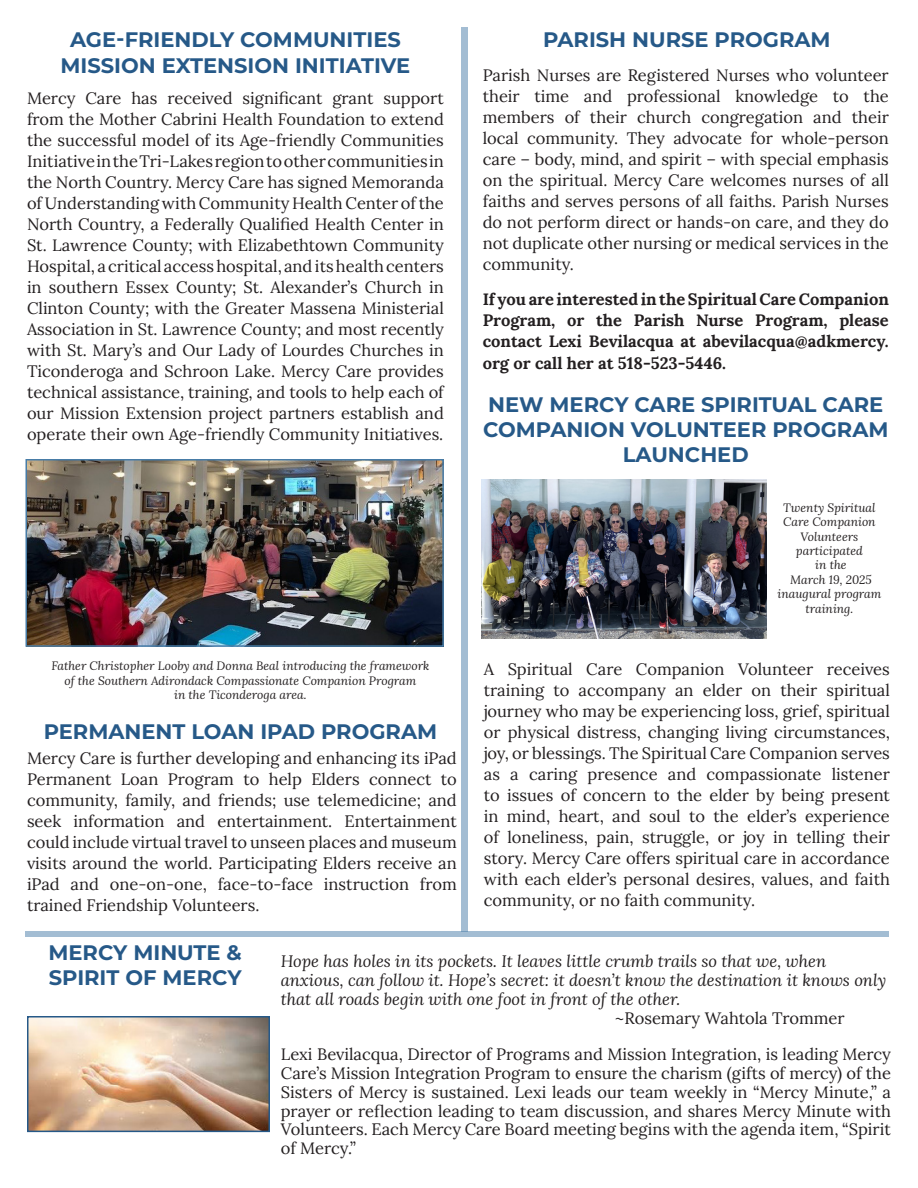
<style>
.page{position:relative;width:918px;height:1188px;background:#fff}
.page>*{position:absolute;margin:0;border:0;box-sizing:border-box;transform-origin:0 0}
.t1{font:700 21px/25.2px "Montserrat";color:#265988;text-align:center}
.t2{font:16.5px/21px "Lora";color:#231f20;text-align:justify}
.t3{font:italic 16.5px/18.8px "Lora";color:#231f20}
.t4{font:700 16.5px/21.1px "Lora";color:#231f20;text-align:justify}
.t5{font:italic 12px/14.4px "Lora";color:#231f20;text-align:center}
</style>
<div class="page">
<div style="left:461px;top:27px;width:7px;height:905px;background:#a3bdd3"></div>
<img style="left:30px;top:1019px;width:237px;height:110px">
<div style="left:27px;top:1016px;width:243px;height:116px;border:2px solid #265988"></div>
<img style="left:29px;top:462px;width:412px;height:182px">
<div style="left:26px;top:459px;width:418px;height:188px;border:2px solid #477ca7"></div>
<div style="left:26px;top:932px;width:864px;height:5px;background:#a3bdd3"></div>
<img style="left:482px;top:479px;width:285px;height:160px">
<p class="t1" style="left:61px;top:26px;width:351px">AGE-FRIENDLY COMMUNITIES<br>MISSION EXTENSION INITIATIVE</p>
<p class="t2" style="left:27px;top:87px;width:418px">Mercy Care has received significant grant support from the Mother Cabrini Health Foundation to extend the successful model of its Age-friendly Communities Initiative in the Tri-Lakes region to other communities in the North Country. Mercy Care has signed Memoranda of Understanding with Community Health Center of the North Country, a Federally Qualified Health Center in St. Lawrence County; with Elizabethtown Community Hospital, a critical access hospital, and its health centers in southern Essex County; St. Alexander’s Church in Clinton County; with the Greater Massena Ministerial Association in St. Lawrence County; and most recently with St. Mary’s and Our Lady of Lourdes Churches in Ticonderoga and Schroon Lake. Mercy Care provides technical assistance, training, and tools to help each of our Mission Extension project partners establish and operate their own Age-friendly Community Initiatives.</p>
<p class="t5" style="left:51px;top:659px;width:379px">Father Christopher Looby and Donna Beal introducing the framework of the Southern Adirondack Compassionate Companion Program<br>in the Ticonderoga area.</p>
<p class="t1" style="left:44px;top:718px;width:395px">PERMANENT LOAN IPAD PROGRAM</p>
<p class="t2" style="left:27px;top:747px;width:431px">Mercy Care is further developing and enhancing its iPad Permanent Loan Program to help Elders connect to community, family, and friends; use telemedicine; and seek information and entertainment. Entertainment could include virtual travel to unseen places and museum visits around the world. Participating Elders receive an iPad and one-on-one, face-to-face instruction from trained Friendship Volunteers.</p>
<p class="t1" style="left:543px;top:26px;width:289px">PARISH NURSE PROGRAM</p>
<p class="t2" style="left:483px;top:64px;width:408px">Parish Nurses are Registered Nurses who volunteer their time and professional knowledge to the members of their church congregation and their local community. They advocate for whole-person care – body, mind, and spirit – with special emphasis on the spiritual. Mercy Care welcomes nurses of all faiths and serves persons of all faiths. Parish Nurses do not perform direct or hands-on care, and they do not duplicate other nursing or medical services in the community.</p>
<p class="t4" style="left:483px;top:287px;width:408px">If you are interested in the Spiritual Care Companion Program, or the Parish Nurse Program, please contact Lexi Bevilacqua at abevilacqua@adkmercy. org or call her at 518-523-5446.</p>
<p class="t1" style="left:483px;top:391px;width:407px">NEW MERCY CARE SPIRITUAL CARE<br>COMPANION VOLUNTEER PROGRAM<br>LAUNCHED</p>
<p class="t5" style="left:778px;top:500px;width:105px">Twenty Spiritual<br>Care Companion<br>Volunteers participated<br>in the<br>March 19, 2025 inaugural program training.</p>
<p class="t2" style="left:484px;top:657px;width:408px">A Spiritual Care Companion Volunteer receives training to accompany an elder on their spiritual journey who may be experiencing loss, grief, spiritual or physical distress, changing living circumstances, joy, or blessings. The Spiritual Care Companion serves as a caring presence and compassionate listener to issues of concern to the elder by being present in mind, heart, and soul to the elder’s experience of loneliness, pain, struggle, or joy in telling their story. Mercy Care offers spiritual care in accordance with each elder’s personal desires, values, and faith community, or no faith community.</p>
<p class="t1" style="left:48px;top:939px;width:195px;text-align:left">MERCY MINUTE &amp;<br>SPIRIT OF MERCY</p>
<p class="t3" style="left:281px;top:952px;width:607px">Hope has holes in its pockets. It leaves little crumb trails so that we, when anxious, can follow it. Hope’s secret: it doesn’t know the destination it knows only that all roads begin with one foot in front of the other.</p>
<p class="t2" style="left:615px;top:1006px;width:231px">~Rosemary Wahtola Trommer</p>
<p class="t2" style="left:281px;top:1044px;width:612px;line-height:18.8px">Lexi Bevilacqua, Director of Programs and Mission Integration, is leading Mercy Care’s Mission Integration Program to ensure the charism (gifts of mercy) of the Sisters of Mercy is sustained. Lexi leads our team weekly in “Mercy Minute,” a prayer or reflection leading to team discussion, and shares Mercy Minute with Volunteers. Each Mercy Care Board meeting begins with the agenda item, “Spirit of Mercy.”</p>
</div>
